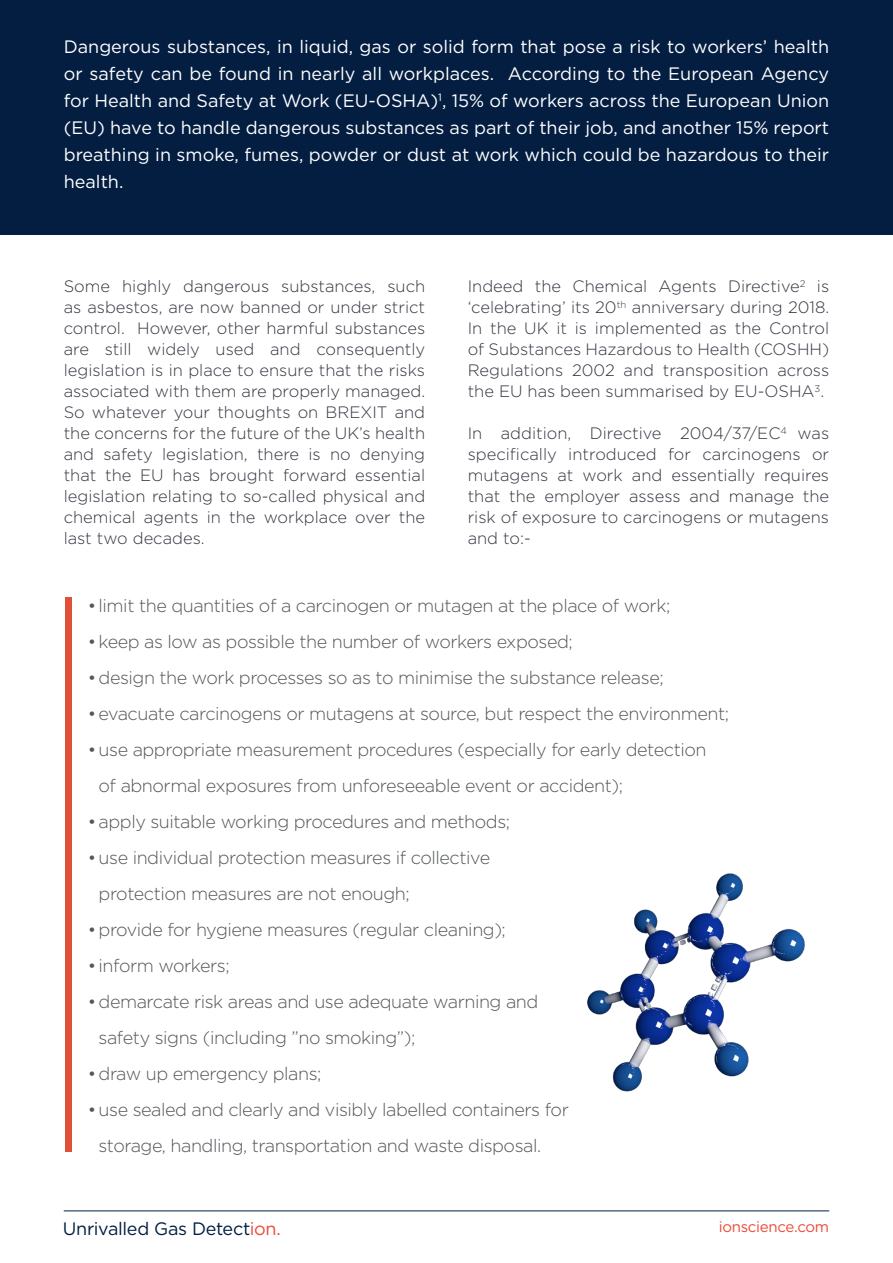
<style>
.page{position:relative;width:893px;height:1263px;background:#fff}
.page>*{position:absolute;margin:0;border:0;box-sizing:border-box;transform-origin:0 0}
.t1{font:300 18px/36px "Gotham";letter-spacing:-.025em;color:#53565a}
.Body_copy_1{font:18px/27px "Gotham";color:#fff;text-align:justify}
.t2{font:18px "Gotham";letter-spacing:-.02em;color:#001e41}
.TechSpec__Bullet_lis{font:300 16.5px/21px "Gotham";color:#323640;text-align:justify}
.t3{font:15px "Gotham";letter-spacing:-.025em;color:#ed4b38}
.s1{color:#ed4b38}
</style>
<div class="page">
<hr style="left:64px;top:1210px;width:765px;height:1px;background:#001e41">
<div style="left:0;top:0;width:893px;height:234px;background:#041e42"></div>
<img style="left:587px;top:873px;width:218px;height:219px">
<div style="left:65px;top:598px;width:7px;height:554px;background:#e04f38"></div>
<p class="Body_copy_1" style="left:64px;top:32px;width:767px">Dangerous substances, in liquid, gas or solid form that pose a risk to workers’ health or safety can be found in nearly all workplaces. According to the European Agency for Health and Safety at Work (EU-OSHA)<sup>1</sup>, 15% of workers across the European Union (EU) have to handle dangerous substances as part of their job, and another 15% report breathing in smoke, fumes, powder or dust at work which could be hazardous to their health.</p>
<p class="TechSpec__Bullet_lis" style="left:64px;top:275px;width:363px">Some highly dangerous substances, such as asbestos, are now banned or under strict control. However, other harmful substances are still widely used and consequently legislation is in place to ensure that the risks associated with them are properly managed.<br>So whatever your thoughts on BREXIT and the concerns for the future of the UK’s health and safety legislation, there is no denying that the EU has brought forward essential legislation relating to so-called physical and chemical agents in the workplace over the last two decades.</p>
<p class="TechSpec__Bullet_lis" style="left:468px;top:275px;width:363px">Indeed the Chemical Agents Directive<sup>2</sup> is ‘celebrating’ its 20<sup>th</sup> anniversary during 2018.<br>In the UK it is implemented as the Control of Substances Hazardous to Health (COSHH)<br>Regulations 2002 and transposition across the EU has been summarised by EU-OSHA<sup>3</sup>.</p>
<p class="TechSpec__Bullet_lis" style="left:468px;top:422px;width:363px">In addition, Directive 2004/37/EC<sup>4</sup> was specifically introduced for carcinogens or mutagens at work and essentially requires that the employer assess and manage the risk of exposure to carcinogens or mutagens and to:-</p>
<p class="t1" style="left:88px;top:587px;width:584px">• limit the quantities of a carcinogen or mutagen at the place of work;</p>
<p class="t1" style="left:88px;top:623px;width:486px">•keep as low as possible the number of workers exposed;</p>
<p class="t1" style="left:88px;top:659px;width:577px">•design the work processes so as to minimise the substance release;</p>
<p class="t1" style="left:88px;top:695px;width:643px">•evacuate carcinogens or mutagens at source, but respect the environment;</p>
<p class="t1" style="left:99px;top:731px;width:609px;text-indent:-11px">•use appropriate measurement procedures (especially for early detection of abnormal exposures from unforeseeable event or accident);</p>
<p class="t1" style="left:88px;top:803px;width:424px">•apply suitable working procedures and methods;</p>
<p class="t1" style="left:99px;top:839px;width:393px;text-indent:-11px">•use individual protection measures if collective protection measures are not enough;</p>
<p class="t1" style="left:88px;top:911px;width:419px">•provide for hygiene measures (regular cleaning);</p>
<p class="t1" style="left:88px;top:947px;width:143px">• inform workers;</p>
<p class="t1" style="left:99px;top:983px;width:441px;text-indent:-11px">•demarcate risk areas and use adequate warning and safety signs (including ”no smoking”);</p>
<p class="t1" style="left:88px;top:1055px;width:235px">•draw up emergency plans;</p>
<p class="t1" style="left:99px;top:1091px;width:472px;text-indent:-11px">•use sealed and clearly and visibly labelled containers for storage, handling, transportation and waste disposal.</p>
<p class="t2" style="left:63px;top:1217px;width:220px">Unrivalled Gas Detect<span class="s1">ion.</span></p>
<p class="t3" style="left:719px;top:1217px;width:112px">ionscience.com</p>
</div>
